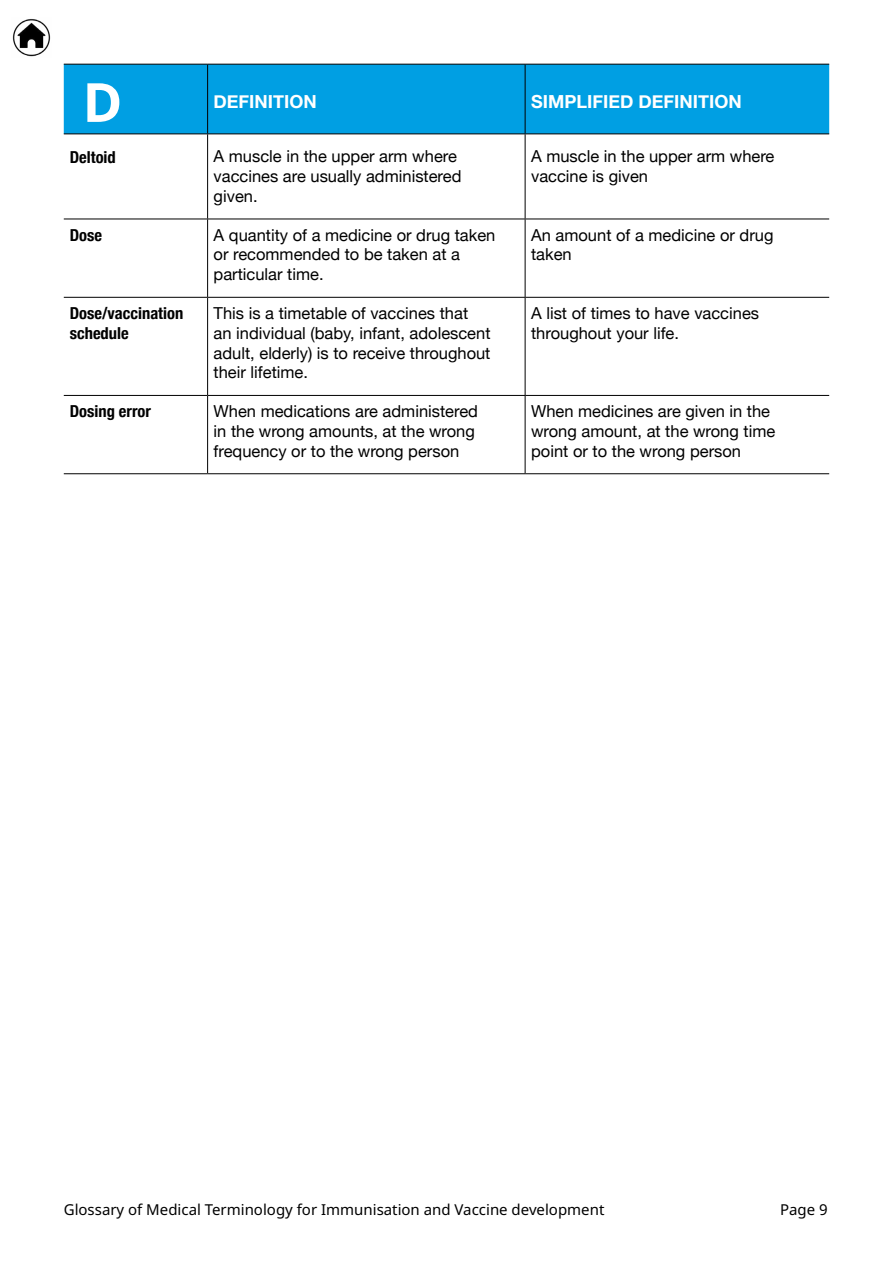
<style>
.page{position:relative;width:893px;height:1263px;background:#fff}
.page>*{position:absolute;margin:0;border:0;box-sizing:border-box;transform-origin:0 0}
.t1{font:700 54px "Noto Sans";color:#fff}
.Eng_Sub{font:700 18px "Helvetica Neue";color:#fff}
.Eng_Text_1{font:16.5px/19.8px "Helvetica Neue";color:#000}
.Eng_Sub_1{font:700 condensed 16.5px/19.8px "Helvetica Neue";color:#000}
.t2{font:15px "Noto Sans";color:#000}
</style>
<div class="page">
<img style="left:12px;top:19px;width:39px;height:38px">
<div style="left:64px;top:65px;width:765px;height:69px;background:#009fe3"></div>
<hr style="left:64px;top:64px;width:144px;height:1px;background:#000">
<hr style="left:208px;top:64px;width:317px;height:1px;background:#000">
<hr style="left:525px;top:64px;width:304px;height:1px;background:#000">
<hr style="left:64px;top:134px;width:144px;height:1px;background:#000">
<hr style="left:208px;top:134px;width:317px;height:1px;background:#000">
<hr style="left:525px;top:134px;width:304px;height:1px;background:#000">
<hr style="left:64px;top:219px;width:144px;height:1px;background:#000">
<hr style="left:208px;top:219px;width:317px;height:1px;background:#000">
<hr style="left:525px;top:219px;width:304px;height:1px;background:#000">
<hr style="left:64px;top:297px;width:144px;height:1px;background:#000">
<hr style="left:208px;top:297px;width:317px;height:1px;background:#000">
<hr style="left:525px;top:297px;width:304px;height:1px;background:#000">
<hr style="left:64px;top:395px;width:144px;height:1px;background:#000">
<hr style="left:208px;top:395px;width:317px;height:1px;background:#000">
<hr style="left:525px;top:395px;width:304px;height:1px;background:#000">
<hr style="left:64px;top:473px;width:144px;height:1px;background:#000">
<hr style="left:208px;top:473px;width:317px;height:1px;background:#000">
<hr style="left:525px;top:473px;width:304px;height:1px;background:#000">
<hr style="left:207px;top:65px;width:1px;height:69px;background:#000">
<hr style="left:525px;top:65px;width:1px;height:69px;background:#000">
<hr style="left:207px;top:134px;width:1px;height:85px;background:#000">
<hr style="left:525px;top:134px;width:1px;height:85px;background:#000">
<hr style="left:207px;top:219px;width:1px;height:78px;background:#000">
<hr style="left:525px;top:219px;width:1px;height:78px;background:#000">
<hr style="left:207px;top:298px;width:1px;height:97px;background:#000">
<hr style="left:525px;top:298px;width:1px;height:97px;background:#000">
<hr style="left:207px;top:396px;width:1px;height:77px;background:#000">
<hr style="left:525px;top:396px;width:1px;height:77px;background:#000">
<p class="t1" style="left:83px;top:64px;width:41px">D</p>
<p class="Eng_Sub_1" style="left:70px;top:146px;width:48px">Deltoid</p>
<p class="Eng_Sub_1" style="left:70px;top:224px;width:34px">Dose</p>
<p class="Eng_Sub" style="left:214px;top:87px;width:105px">DEFINITION</p>
<p class="Eng_Text_1" style="left:214px;top:148px;width:245px">A muscle in the upper arm where</p>
<p class="Eng_Text_1" style="left:214px;top:167px;width:249px">vaccines are usually administered given.</p>
<p class="Eng_Text_1" style="left:214px;top:226px;width:283px">A quantity of a medicine or drug taken</p>
<p class="Eng_Text_1" style="left:214px;top:246px;width:248px">or recommended to be taken at a particular time.</p>
<p class="Eng_Sub" style="left:531px;top:87px;width:212px">SIMPLIFIED DEFINITION</p>
<p class="Eng_Text_1" style="left:531px;top:148px;width:245px">A muscle in the upper arm where vaccine is given</p>
<p class="Eng_Text_1" style="left:531px;top:226px;width:244px">An amount of a medicine or drug taken</p>
<p class="Eng_Sub_1" style="left:70px;top:302px;width:115px">Dose/vaccination schedule</p>
<p class="Eng_Text_1" style="left:214px;top:304px;width:278px">This is a timetable of vaccines that<br>an individual (baby, infant, adolescent adult, elderly) is to receive throughout their lifetime.</p>
<p class="Eng_Text_1" style="left:531px;top:304px;width:229px">A list of times to have vaccines throughout your life.</p>
<p class="Eng_Text_1" style="left:214px;top:402px;width:266px">When medications are administered</p>
<p class="Eng_Text_1" style="left:531px;top:402px;width:246px">When medicines are given in the wrong amount, at the wrong time point or to the wrong person</p>
<p class="Eng_Sub_1" style="left:70px;top:400px;width:83px">Dosing error</p>
<p class="Eng_Text_1" style="left:214px;top:422px;width:263px">in the wrong amounts, at the wrong frequency or to the wrong person</p>
<p class="t2" style="left:64px;top:1199px;width:542px">Glossary of Medical Terminology for Immunisation and Vaccine development</p>
<p class="t2" style="left:780px;top:1199px;width:49px">Page 9</p>
</div>
